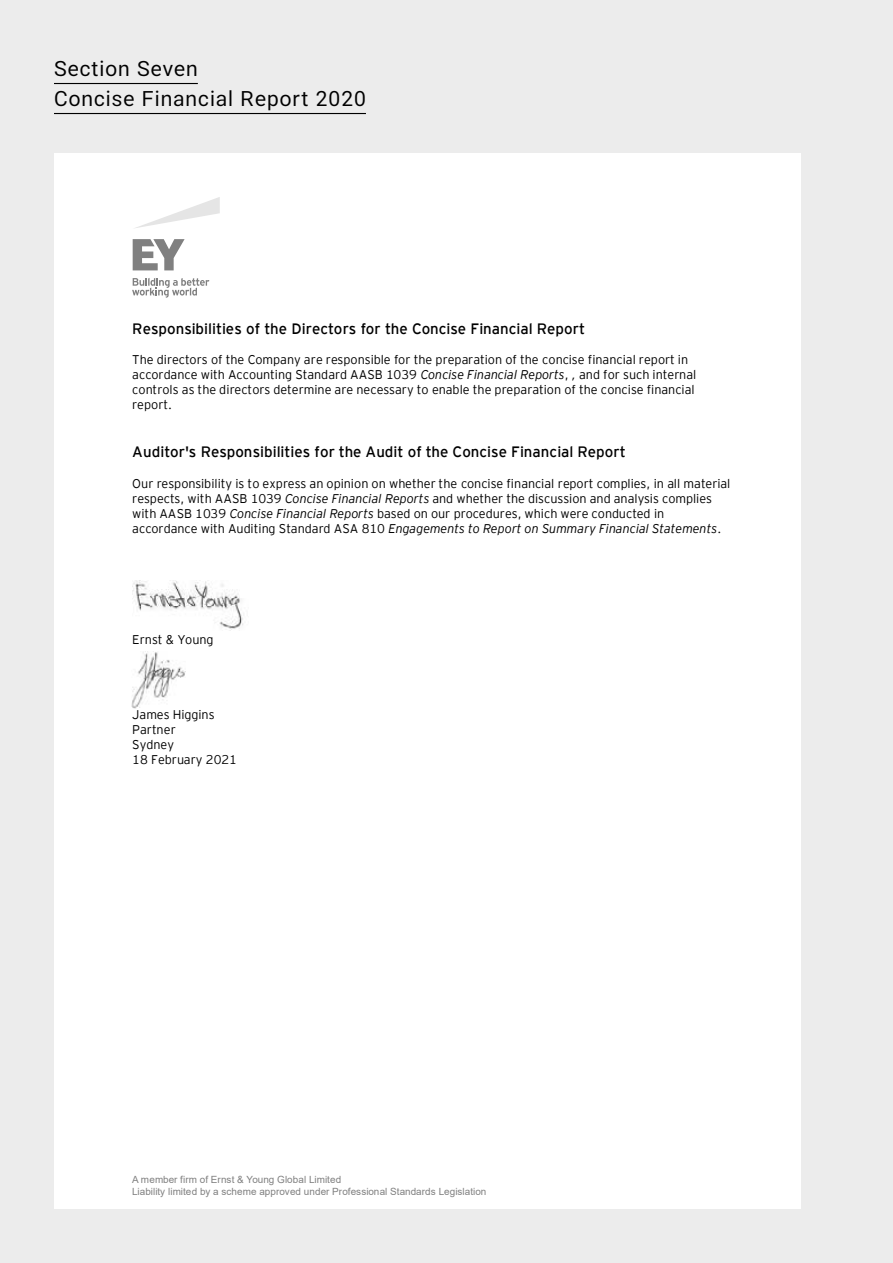
<style>
.page{position:relative;width:893px;height:1263px;background:#ececec}
.page>*{position:absolute;margin:0;border:0;box-sizing:border-box;transform-origin:0 0}
.t1{font:21px/30px "RL2";letter-spacing:.05em;color:#000}
.t2{font:15px "EY Interstate";color:#000}
.t3{font:300 12.6px/15px "EY Interstate";color:#000}
.t4{font:9.9px/11.7px "Arial";color:#808080}
.s1{font-style:italic}
</style>
<div class="page">
<hr style="left:54px;top:83px;width:144px;height:1px;background:#000">
<hr style="left:54px;top:113px;width:312px;height:1px;background:#000">
<div style="left:54px;top:154px;width:746px;height:1055px;background:#fff"></div>
<svg style="left:132px;top:278px;width:77px;height:20px"></svg>
<svg style="left:133px;top:239px;width:52px;height:31px"></svg>
<svg style="left:136px;top:197px;width:84px;height:31px"></svg>
<img style="left:131px;top:651px;width:55px;height:58px">
<img style="left:132px;top:581px;width:111px;height:50px">
<h1 class="t1" style="left:54px;top:53px;width:314px">Section Seven<br>Concise Financial Report 2020</h1>
<p class="t2" style="left:132px;top:323px;width:454px">Responsibilities of the Directors for the Concise Financial Report</p>
<p class="t3" style="left:132px;top:353px;width:566px">The directors of the Company are responsible for the preparation of the concise financial report in accordance with Accounting Standard AASB 1039 <span class="s1">Concise Financial Reports</span>, <span class="s1">,</span> and for such internal controls as the directors determine are necessary to enable the preparation of the concise financial report.</p>
<p class="t2" style="left:132px;top:446px;width:495px">Auditor's Responsibilities for the Audit of the Concise Financial Report</p>
<p class="t3" style="left:132px;top:477px;width:600px">Our responsibility is to express an opinion on whether the concise financial report complies, in all material respects, with AASB 1039 <span class="s1">Concise Financial Reports</span> and whether the discussion and analysis complies with AASB 1039 <span class="s1">Concise Financial Reports</span> based on our procedures, which were conducted in accordance with Auditing Standard ASA 810 <span class="s1">Engagements to Report on Summary Financial Statements</span>.</p>
<p class="t3" style="left:132px;top:633px;width:83px">Ernst &amp; Young</p>
<p class="t3" style="left:132px;top:708px;width:106px">James Higgins<br>Partner<br>Sydney<br>18 February 2021</p>
<p class="t4" style="left:132px;top:1174px;width:356px">A member firm of Ernst &amp; Young Global Limited<br>Liability limited by a scheme approved under Professional Standards Legislation</p>
</div>
